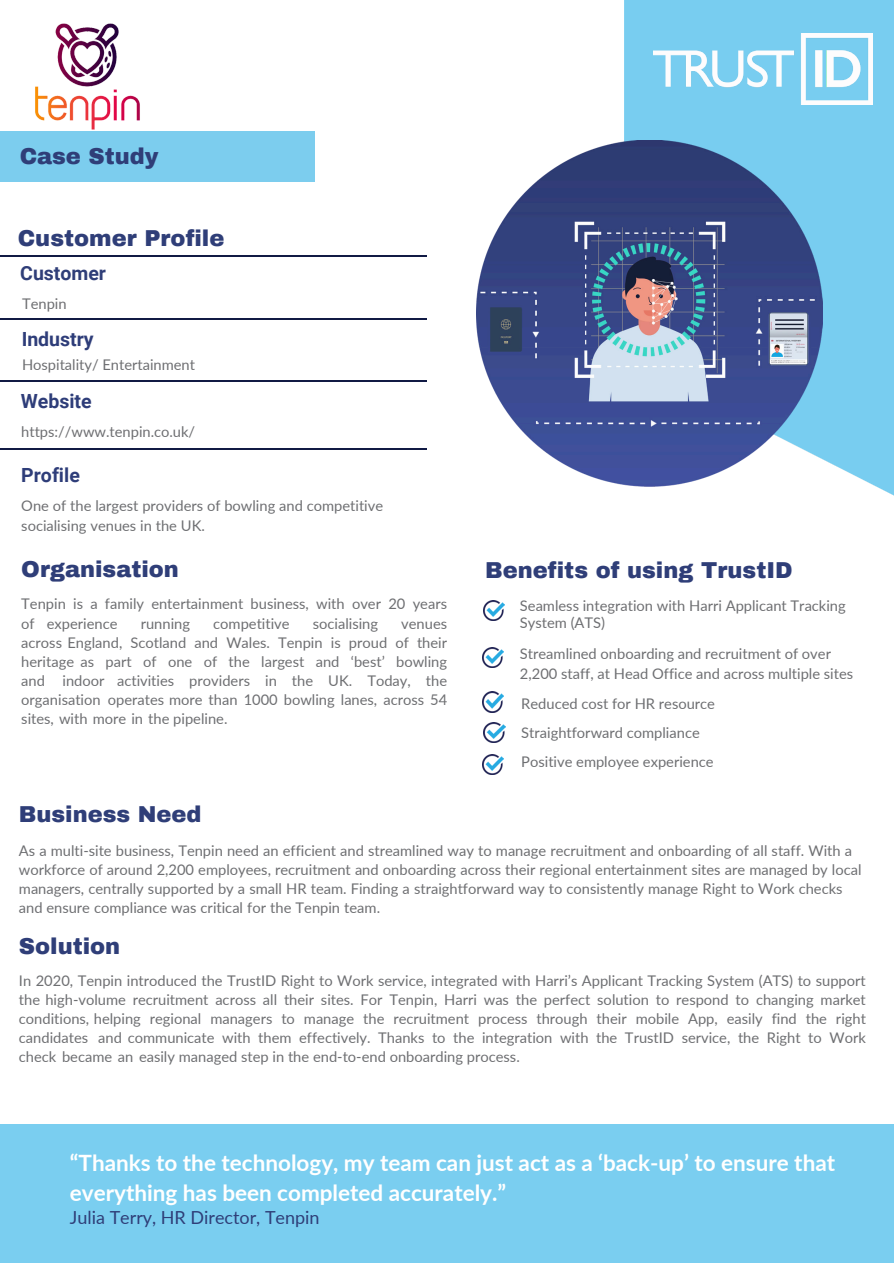
<style>
.page{position:relative;width:894px;height:1264px;background:#fff}
.page>*{position:absolute;margin:0;border:0;box-sizing:border-box;transform-origin:0 0}
.t1{font:700 22.5px/30.3px "Lato";color:#fff}
.t2{font:900 22.5px "Archivo";color:#2f3e78}
.t3{font:700 19.5px "Roboto";color:#2e3d79}
.t4{font:700 19.5px "Roboto";color:#2f3e78}
.t5{font:18px "Lato";color:#2f3e78}
.t6{font:14.7px/19.2px "Lato";color:#6e6f72}
</style>
<div class="page">
<div style="left:0;top:131px;width:314px;height:51px;background:#7ccdee"></div>
<img style="left:624px;top:0;width:269px;height:495px">
<img style="left:476px;top:141px;width:346px;height:345px">
<hr style="left:0;top:449px;width:426px;height:1px;background:#111a44">
<hr style="left:0;top:318px;width:426px;height:1px;background:#111a44">
<hr style="left:0;top:380px;width:426px;height:1px;background:#111a44">
<hr style="left:0;top:256px;width:426px;height:1px;background:#111a44">
<img style="left:653px;top:34px;width:219px;height:70px">
<img style="left:483px;top:600px;width:21px;height:20px">
<img style="left:482px;top:647px;width:21px;height:20px">
<div style="left:0;top:1124px;width:893px;height:139px;background:#7acef0"></div>
<img style="left:482px;top:692px;width:22px;height:20px">
<img style="left:483px;top:722px;width:22px;height:21px">
<img style="left:35px;top:23px;width:105px;height:107px">
<img style="left:482px;top:754px;width:21px;height:20px">
<p class="t2" style="left:20px;top:144px;width:140px">Case Study</p>
<p class="t2" style="left:18px;top:226px;width:208px">Customer Profile</p>
<p class="t4" style="left:20px;top:261px;width:87px">Customer</p>
<p class="t6" style="left:22px;top:293px;width:46px">Tenpin</p>
<p class="t3" style="left:22px;top:327px;width:73px">Industry</p>
<p class="t6" style="left:22px;top:355px;width:174px">Hospitality/ Entertainment</p>
<p class="t3" style="left:21px;top:389px;width:72px">Website</p>
<h2 class="t6" style="left:21px;top:421px;width:175px">https://www.tenpin.co.uk/</h2>
<p class="t3" style="left:21px;top:464px;width:60px">Profile</p>
<p class="t6" style="left:21px;top:496px;width:363px">One of the largest providers of bowling and competitive socialising venues in the UK.</p>
<p class="t2" style="left:21px;top:557px;width:159px">Organisation</p>
<p class="t6" style="left:21px;top:594px;width:427px">Tenpin is a family entertainment business, with over 20 years of experience</p>
<p class="t6" style="left:141px;top:613px;width:51px">running</p>
<p class="t6" style="left:213px;top:613px;width:78px">competitive</p>
<p class="t6" style="left:313px;top:613px;width:67px">socialising</p>
<p class="t6" style="left:21px;top:613px;width:427px;text-align:justify;text-indent:380px">venues across England, Scotland and Wales. Tenpin is proud of their heritage as part of one of the largest and ‘best’ bowling and indoor activities providers in the UK. Today, the organisation operates more than 1000 bowling lanes, across 54 sites, with more in the pipeline.</p>
<h2 class="t2" style="left:485px;top:558px;width:309px">Benefits of using TrustID</h2>
<p class="t6" style="left:520px;top:597px;width:327px;line-height:16.8px">Seamless integration with Harri Applicant Tracking<br>System (ATS)</p>
<p class="t6" style="left:520px;top:643px;width:335px;line-height:20.2px">Streamlined onboarding and recruitment of over<br>2,200 staff, at Head Office and across multiple sites</p>
<p class="t6" style="left:521px;top:688px;width:195px;line-height:29.1px">Reduced cost for HR resource<br>Straightforward compliance<br>Positive employee experience</p>
<p class="t2" style="left:19px;top:802px;width:184px">Business Need</p>
<p class="t6" style="left:19px;top:840px;width:843px">As a multi-site business, Tenpin need an efficient and streamlined way to manage recruitment and onboarding of all staff. With a workforce of around 2,200 employees, recruitment and onboarding across their regional entertainment sites are managed by local managers, centrally supported by a small HR team. Finding a straightforward way to consistently manage Right to Work checks and ensure compliance was critical for the Tenpin team.</p>
<p class="t2" style="left:19px;top:933px;width:103px">Solution</p>
<p class="t6" style="left:19px;top:970px;width:848px;text-align:justify">In 2020, Tenpin introduced the TrustID Right to Work service, integrated with Harri’s Applicant Tracking System (ATS) to support the high-volume recruitment across all their sites. For Tenpin, Harri was the perfect solution to respond to changing market conditions, helping regional managers to manage the recruitment process through their mobile App, easily find the right candidates and communicate with them effectively. Thanks to the integration with the TrustID service, the Right to Work check became an easily managed step in the end-to-end onboarding process.</p>
<h4 class="t1" style="left:70px;top:1146px;width:766px">“Thanks to the technology, my team can just act as a ‘back-up’ to ensure that everything has been completed accurately.”</h4>
<h4 class="t5" style="left:70px;top:1206px;width:251px">Julia Terry, HR Director, Tenpin</h4>
</div>
